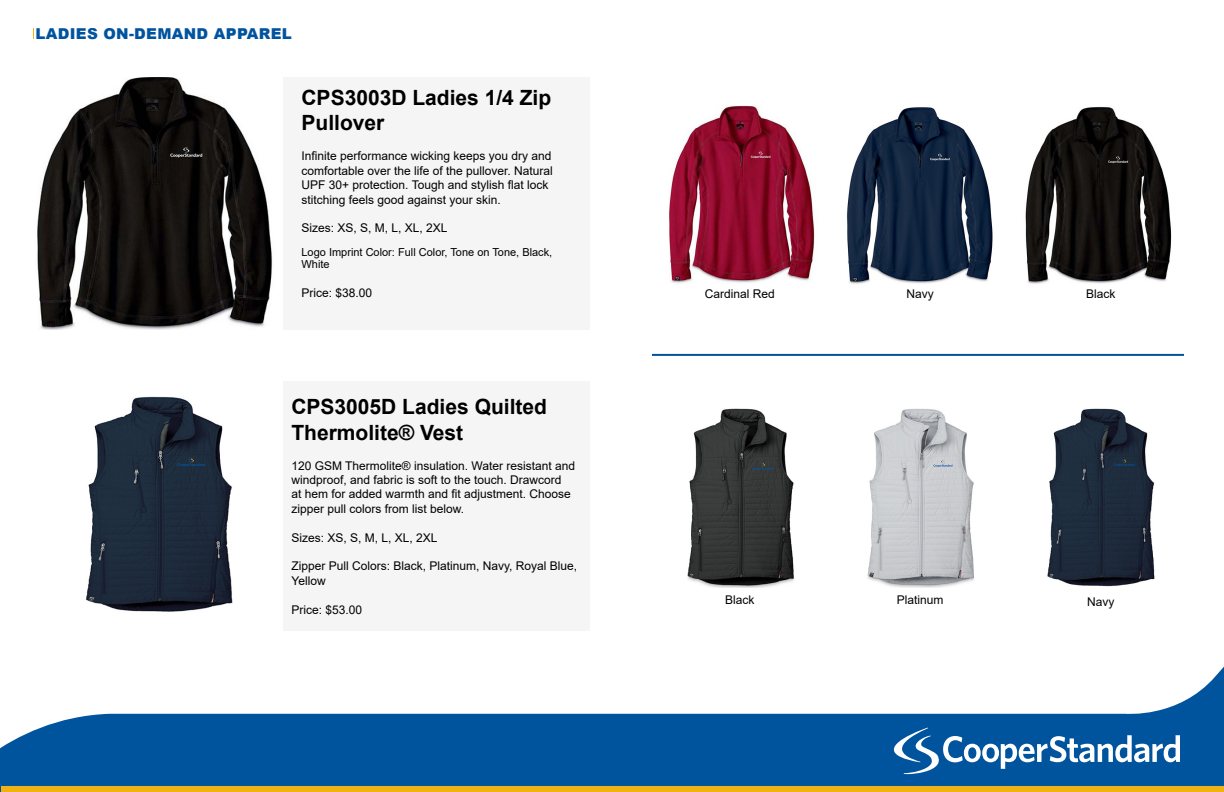
<style>
.page{position:relative;width:1224px;height:792px;background:#fff}
.page>*{position:absolute;margin:0;border:0;box-sizing:border-box;transform-origin:0 0}
.t1{font:700 21px/25.2px "Arial";color:#000}
.t2{font:900 15px "Arial";letter-spacing:.02em;color:#00539f}
.t3{font:12px/14.4px "Arial";color:#000}
.t4{font:11px/12px "Arial";color:#000}
</style>
<div class="page">
<svg style="left:0;top:666px;width:1224px;height:126px;fill:#00549e"></svg>
<div style="left:283px;top:382px;width:307px;height:250px;background:#f5f5f5"></div>
<div style="left:283px;top:77px;width:307px;height:253px;background:#f5f5f5"></div>
<img style="left:37px;top:77px;width:235px;height:253px">
<img style="left:86px;top:396px;width:147px;height:216px">
<div style="left:1px;top:786px;width:1223px;height:6px;background:#eeb211"></div>
<img style="left:669px;top:106px;width:503px;height:178px">
<img style="left:687px;top:409px;width:468px;height:178px">
<svg style="left:893px;top:728px;width:287px;height:46px"></svg>
<hr style="left:652px;top:354px;width:532px;height:2px;background:#00539f">
<p class="t2" style="left:36px;top:23px;width:258px">LADIES ON-DEMAND APPAREL</p>
<p class="t1" style="left:302px;top:85px;width:251px">CPS3003D Ladies 1/4 Zip<br>Pullover</p>
<p class="t3" style="left:302px;top:149px;width:253px">Infinite performance wicking keeps you dry and comfortable over the life of the pullover. Natural UPF 30+ protection. Tough and stylish flat lock stitching feels good against your skin.</p>
<p class="t3" style="left:302px;top:221px;width:148px">Sizes: XS, S, M, L, XL, 2XL</p>
<p class="t4" style="left:302px;top:246px;width:252px">Logo Imprint Color: Full Color, Tone on Tone, Black,<br>White</p>
<p class="t3" style="left:302px;top:286px;width:72px">Price: $38.00</p>
<p class="t1" style="left:291px;top:395px;width:257px">CPS3005D Ladies Quilted<br>Thermolite® Vest</p>
<p class="t3" style="left:291px;top:458px;width:285px">120 GSM Thermolite® insulation. Water resistant and windproof, and fabric is soft to the touch. Drawcord<br>at hem for added warmth and fit adjustment. Choose zipper pull colors from list below.</p>
<p class="t3" style="left:291px;top:530px;width:148px">Sizes: XS, S, M, L, XL, 2XL</p>
<p class="t3" style="left:291px;top:559px;width:287px">Zipper Pull Colors: Black, Platinum, Navy, Royal Blue,<br>Yellow</p>
<p class="t3" style="left:291px;top:602px;width:72px">Price: $53.00</p>
<p class="t3" style="left:705px;top:287px;width:72px">Cardinal Red</p>
<p class="t3" style="left:725px;top:593px;width:31px">Black</p>
<p class="t3" style="left:907px;top:287px;width:29px">Navy</p>
<p class="t3" style="left:897px;top:593px;width:48px">Platinum</p>
<p class="t3" style="left:1086px;top:287px;width:31px">Black</p>
<p class="t3" style="left:1087px;top:595px;width:29px">Navy</p>
</div>
